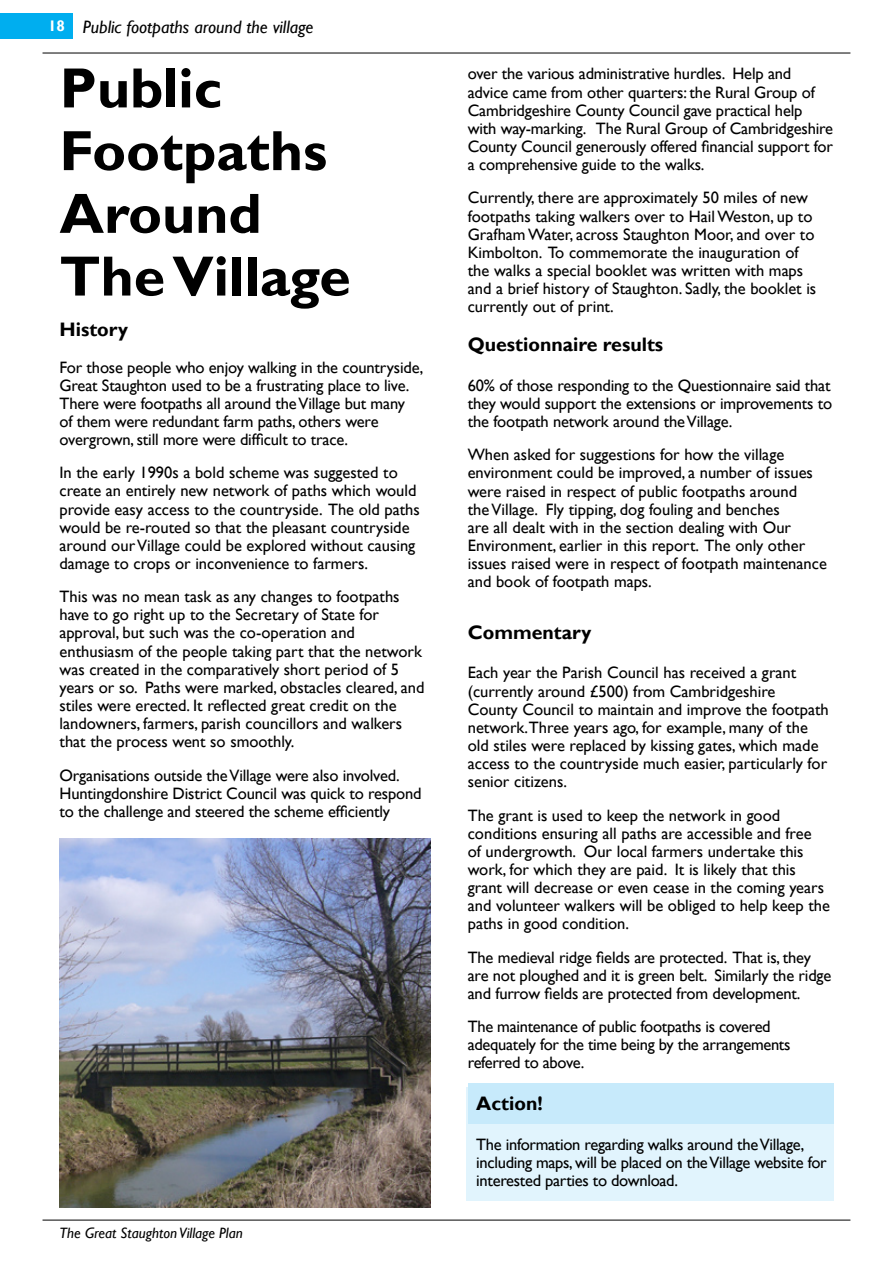
<style>
.page{position:relative;width:893px;height:1263px;background:#fff}
.page>*{position:absolute;margin:0;border:0;box-sizing:border-box;transform-origin:0 0}
.t1{font:700 57px/62.7px "Gill Sans";color:#000}
.t2{font:700 19.5px "Gill Sans";color:#000}
.t3{font:italic 18px "Gill Sans";color:#000}
.t4{font:16.5px/18.1px "Gill Sans";color:#000}
.t5{font:16.5px/18.1px "Gill Sans";letter-spacing:-.02em;color:#000}
.t6{font:italic 15px "Gill Sans";color:#000}
.s1{font-weight:700;font-style:normal;font-size:15.3px;color:#fff}
</style>
<div class="page">
<hr style="left:43px;top:53px;width:807px;height:1px;background:#000">
<hr style="left:43px;top:1220px;width:807px;height:1px;background:#000">
<div style="left:466px;top:1087px;width:367px;height:114px;background:#e1f4fd"></div>
<div style="left:468px;top:1083px;width:365px;height:40px;background:#c7eafb"></div>
<div style="left:0;top:14px;width:72px;height:25px;background:#00aeef"></div>
<img style="left:60px;top:838px;width:370px;height:370px">
<p class="t3" style="left:48px;top:16px;width:267px"><span class="s1">18</span> Public footpaths around the village</p>
<h1 class="t1" style="left:60px;top:58px;width:293px">Public<br>Footpaths<br>Around<br>The Village</h1>
<p class="t2" style="left:60px;top:318px;width:70px">History</p>
<p class="t4" style="left:60px;top:358px;width:365px">For those people who enjoy walking in the countryside, Great Staughton used to be a frustrating place to live.<br>There were footpaths all around the Village but many<br>of them were redundant farm paths, others were overgrown, still more were difficult to trace.</p>
<p class="t4" style="left:60px;top:464px;width:362px">In the early 1990s a bold scheme was suggested to create an entirely new network of paths which would provide easy access to the countryside. The old paths would be re-routed so that the pleasant countryside around our Village could be explored without causing damage to crops or inconvenience to farmers.</p>
<p class="t4" style="left:60px;top:588px;width:366px">This was no mean task as any changes to footpaths have to go right up to the Secretary of State for approval, but such was the co-operation and enthusiasm of the people taking part that the network was created in the comparatively short period of 5 years or so. Paths were marked, obstacles cleared, and stiles were erected. It reflected great credit on the landowners, farmers, parish councillors and walkers that the process went so smoothly.</p>
<p class="t4" style="left:60px;top:766px;width:364px">Organisations outside the Village were also involved.<br>Huntingdonshire District Council was quick to respond to the challenge and steered the scheme efficiently</p>
<p class="t6" style="left:60px;top:1224px;width:185px">The Great Staughton Village Plan</p>
<p class="t4" style="left:468px;top:65px;width:367px">over the various administrative hurdles. Help and advice came from other quarters: the Rural Group of Cambridgeshire County Council gave practical help with way-marking. The Rural Group of Cambridgeshire County Council generously offered financial support for a comprehensive guide to the walks.</p>
<p class="t4" style="left:468px;top:189px;width:350px">Currently, there are approximately 50 miles of new footpaths taking walkers over to Hail Weston, up to Grafham Water, across Staughton Moor, and over to Kimbolton. To commemorate the inauguration of the walks a special booklet was written with maps and a brief history of Staughton. Sadly, the booklet is currently out of print.</p>
<p class="t2" style="left:468px;top:333px;width:197px">Questionnaire results</p>
<p class="t4" style="left:468px;top:377px;width:366px;text-align:justify">60% of those responding to the Questionnaire said that they would support the extensions or improvements to the footpath network around the Village.</p>
<p class="t4" style="left:468px;top:446px;width:361px">When asked for suggestions for how the village environment could be improved, a number of issues were raised in respect of public footpaths around<br>the Village. Fly tipping, dog fouling and benches<br>are all dealt with in the section dealing with Our Environment, earlier in this report. The only other issues raised were in respect of footpath maintenance and book of footpath maps.</p>
<p class="t2" style="left:468px;top:620px;width:125px">Commentary</p>
<p class="t4" style="left:468px;top:664px;width:363px">Each year the Parish Council has received a grant (currently around £500) from Cambridgeshire County Council to maintain and improve the footpath network.Three years ago, for example, many of the old stiles were replaced by kissing gates, which made access to the countryside much easier, particularly for senior citizens.</p>
<p class="t4" style="left:468px;top:806px;width:364px">The grant is used to keep the network in good conditions ensuring all paths are accessible and free<br>of undergrowth. Our local farmers undertake this work, for which they are paid. It is likely that this grant will decrease or even cease in the coming years and volunteer walkers will be obliged to help keep the paths in good condition.</p>
<p class="t4" style="left:468px;top:948px;width:365px">The medieval ridge fields are protected. That is, they are not ploughed and it is green belt. Similarly the ridge and furrow fields are protected from development.</p>
<p class="t5" style="left:468px;top:1018px;width:324px">The maintenance of public footpaths is covered adequately for the time being by the arrangements referred to above.</p>
<p class="t2" style="left:476px;top:1092px;width:68px">Action!</p>
<p class="t5" style="left:476px;top:1136px;width:352px">The information regarding walks around the Village, including maps, will be placed on the Village website for interested parties to download.</p>
</div>
